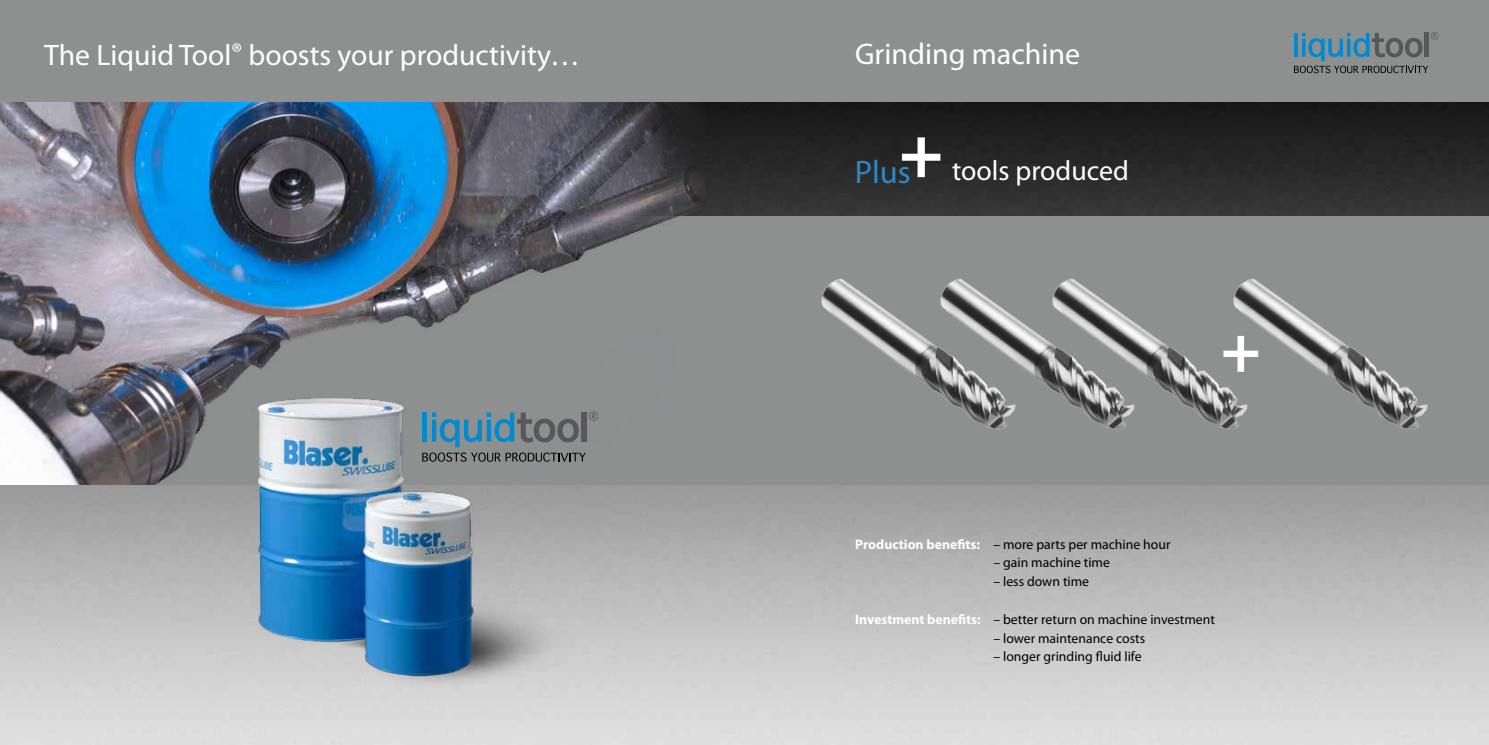
<style>
.page{position:relative;width:1489px;height:745px;background:#fff}
.page>*{position:absolute;margin:0;border:0;box-sizing:border-box;transform-origin:0 0}
.t1{font:700 74.62px "Myriad Pro";color:#fff}
.t2{font:700 67.38px "Myriad Pro";color:#fff}
.t3{font:32.62px "Myriad Pro";color:#2d89c5}
.t4{font:30px "Myriad Pro";color:#fff}
.t5{font:29.62px "Myriad Pro";color:#fff}
.t6{font:28px "Myriad Pro";color:#fff}
.t7{font:13.75px "Myriad Pro";color:#000}
.s1{font-size:25.88px}
.s2{font-weight:700;color:#fff}
</style>
<div class="page">
<img style="left:0;top:101px;width:1488px;height:643px">
<div style="left:0;top:216px;width:1488px;height:268px;background:#8e9090"></div>
<img style="left:0;top:101px;width:705px;height:383px">
<div style="left:0;top:0;width:1488px;height:101px;background:#8e9090"></div>
<img style="left:821px;top:278px;width:115px;height:113px">
<img style="left:936px;top:278px;width:112px;height:152px">
<img style="left:1048px;top:278px;width:180px;height:152px">
<img style="left:1228px;top:278px;width:200px;height:152px">
<svg style="left:592px;top:411px;width:6px;height:50px"></svg>
<img style="left:251px;top:377px;width:341px;height:314px">
<svg style="left:1294px;top:32px;width:144px;height:41px"></svg>
<h3 class="t5" style="left:44px;top:37px;width:537px">The Liquid Tool<span class="s1">®</span> boosts your productivity…</h3>
<h3 class="t4" style="left:855px;top:36px;width:226px">Grinding machine</h3>
<h1 class="t1" style="left:898px;top:103px;width:46px">+</h1>
<h3 class="t3" style="left:854px;top:152px;width:57px">Plus</h3>
<h3 class="t6" style="left:951px;top:153px;width:178px">tools produced</h3>
<h2 class="t2" style="left:1220px;top:305px;width:42px">+</h2>
<p class="t7" style="left:855px;top:535px;width:317px"><span class="s2">Production benefits:</span> – more parts per machine hour</p>
<p class="t7" style="left:993px;top:554px;width:118px">– gain machine time</p>
<p class="t7" style="left:993px;top:572px;width:97px">– less down time</p>
<p class="t7" style="left:855px;top:610px;width:361px"><span class="s2">Investment benefits:</span> – better return on machine investment</p>
<p class="t7" style="left:993px;top:629px;width:153px">– lower maintenance costs</p>
<p class="t7" style="left:993px;top:647px;width:150px">– longer grinding fluid life</p>
</div>
